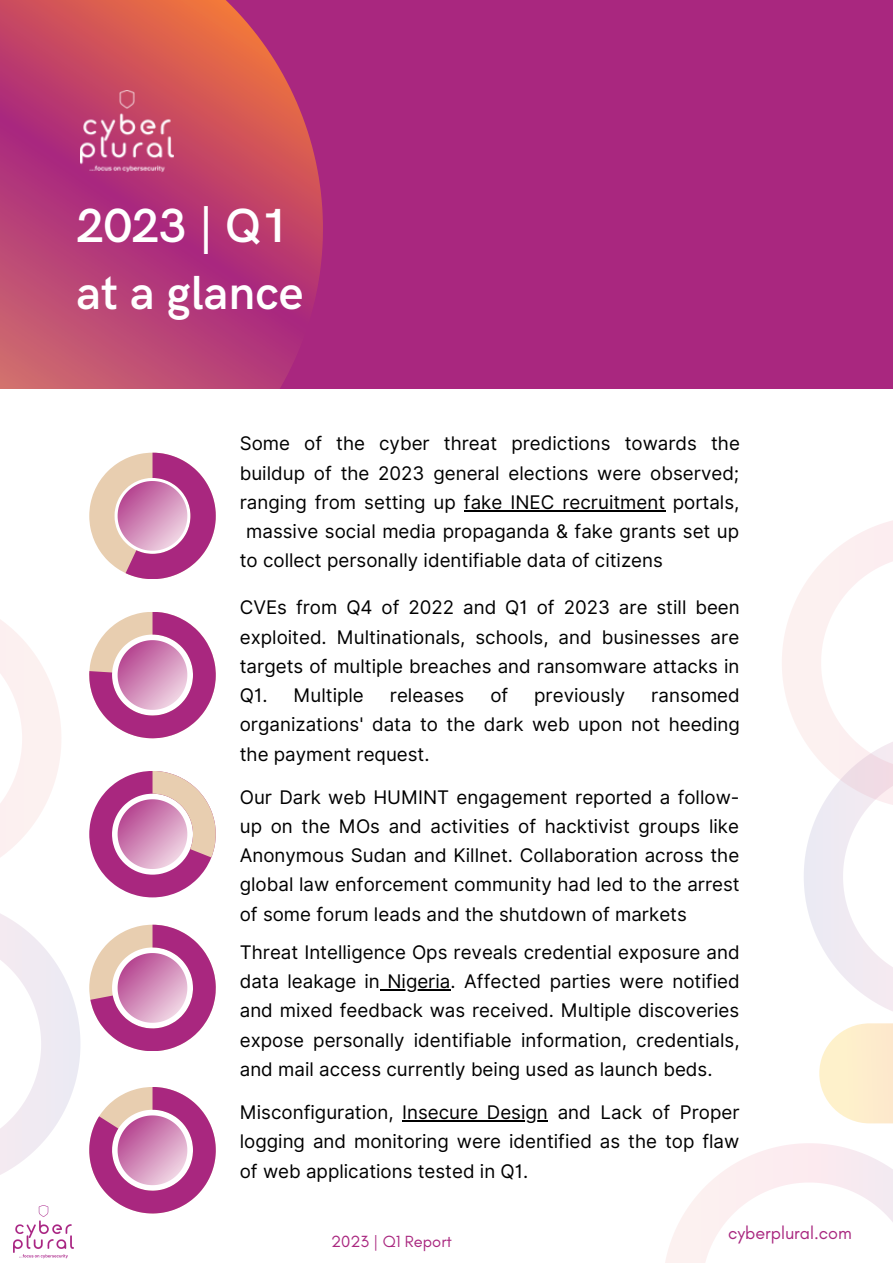
<style>
.page{position:relative;width:893px;height:1264px;background:#fff}
.page>*{position:absolute;margin:0;border:0;box-sizing:border-box;transform-origin:0 0}
.t1{font:600 48px/66.3px "HK Grotesk";color:#fff}
.t2{font:18.75px/29.2px "Inter";color:#000;text-align:justify}
.t3{font:18px "Glacial Indifference";color:#a9277f}
.t4{font:16.5px "Glacial Indifference";color:#a9277f}
</style>
<div class="page">
<div style="left:0;top:0;width:892px;height:1262px;background:#a9277f"></div>
<svg style="left:0;top:0;width:323px;height:389px"></svg>
<div style="left:0;top:389px;width:892px;height:873px;background:#fff"></div>
<img style="left:81px;top:89px;width:92px;height:83px">
<svg style="left:0;top:913px;width:80px;height:262px"></svg>
<svg style="left:0;top:620px;width:61px;height:237px"></svg>
<svg style="left:782px;top:521px;width:110px;height:602px"></svg>
<svg style="left:89px;top:612px;width:127px;height:126px"></svg>
<hr style="left:402px;top:1120px;width:146px;height:1px;background:#000">
<svg style="left:89px;top:452px;width:127px;height:127px"></svg>
<svg style="left:89px;top:771px;width:127px;height:126px"></svg>
<svg style="left:89px;top:1087px;width:127px;height:126px"></svg>
<svg style="left:89px;top:924px;width:127px;height:127px"></svg>
<svg style="left:665px;top:1143px;width:227px;height:119px"></svg>
<hr style="left:464px;top:510px;width:201px;height:1px;background:#000">
<hr style="left:380px;top:989px;width:70px;height:1px;background:#000">
<img style="left:14px;top:1205px;width:60px;height:53px">
<h1 class="t1" style="left:76px;top:195px;width:228px">2023 | Q1 at a glance</h1>
<p class="t2" style="left:240px;top:429px;width:501px">Some of the cyber threat predictions towards the</p>
<p class="t2" style="left:240px;top:458px;width:501px">buildup of the 2023 general elections were observed;</p>
<p class="t2" style="left:240px;top:487px;width:501px">ranging from setting up fake INEC recruitment portals,</p>
<p class="t2" style="left:246px;top:516px;width:494px">massive social media propaganda &amp; fake grants set up</p>
<p class="t2" style="left:240px;top:546px;width:424px">to collect personally identifiable data of citizens</p>
<p class="t2" style="left:240px;top:593px;width:501px">CVEs from Q4 of 2022 and Q1 of 2023 are still been exploited. Multinationals, schools, and businesses are targets of multiple breaches and ransomware attacks in Q1. Multiple</p>
<p class="t2" style="left:390px;top:680px;width:76px">releases</p>
<p class="t2" style="left:490px;top:680px;width:19px">of</p>
<p class="t2" style="left:534px;top:680px;width:93px">previously</p>
<p class="t2" style="left:240px;top:680px;width:501px;text-indent:411px">ransomed organizations' data to the dark web upon not heeding the payment request.</p>
<p class="t2" style="left:240px;top:782px;width:501px">Our Dark web HUMINT engagement reported a follow&shy;up on the MOs and activities of hacktivist groups like Anonymous Sudan and Killnet. Collaboration across the global law enforcement community had led to the arrest of some forum leads and the shutdown of markets</p>
<p class="t2" style="left:240px;top:937px;width:501px">Threat Intelligence Ops reveals credential exposure and data leakage in Nigeria. Affected parties were notified and mixed feedback was received. Multiple discoveries expose personally identifiable information, credentials, and mail access currently being used as launch beds.</p>
<p class="t2" style="left:240px;top:1097px;width:501px">Misconfiguration, Insecure Design and Lack of Proper logging and monitoring were identified as the top flaw of web applications tested in Q1.</p>
<p class="t4" style="left:331px;top:1231px;width:122px">2023 | Q1 Report</p>
<p class="t3" style="left:728px;top:1221px;width:125px">cyberplural.com</p>
</div>
